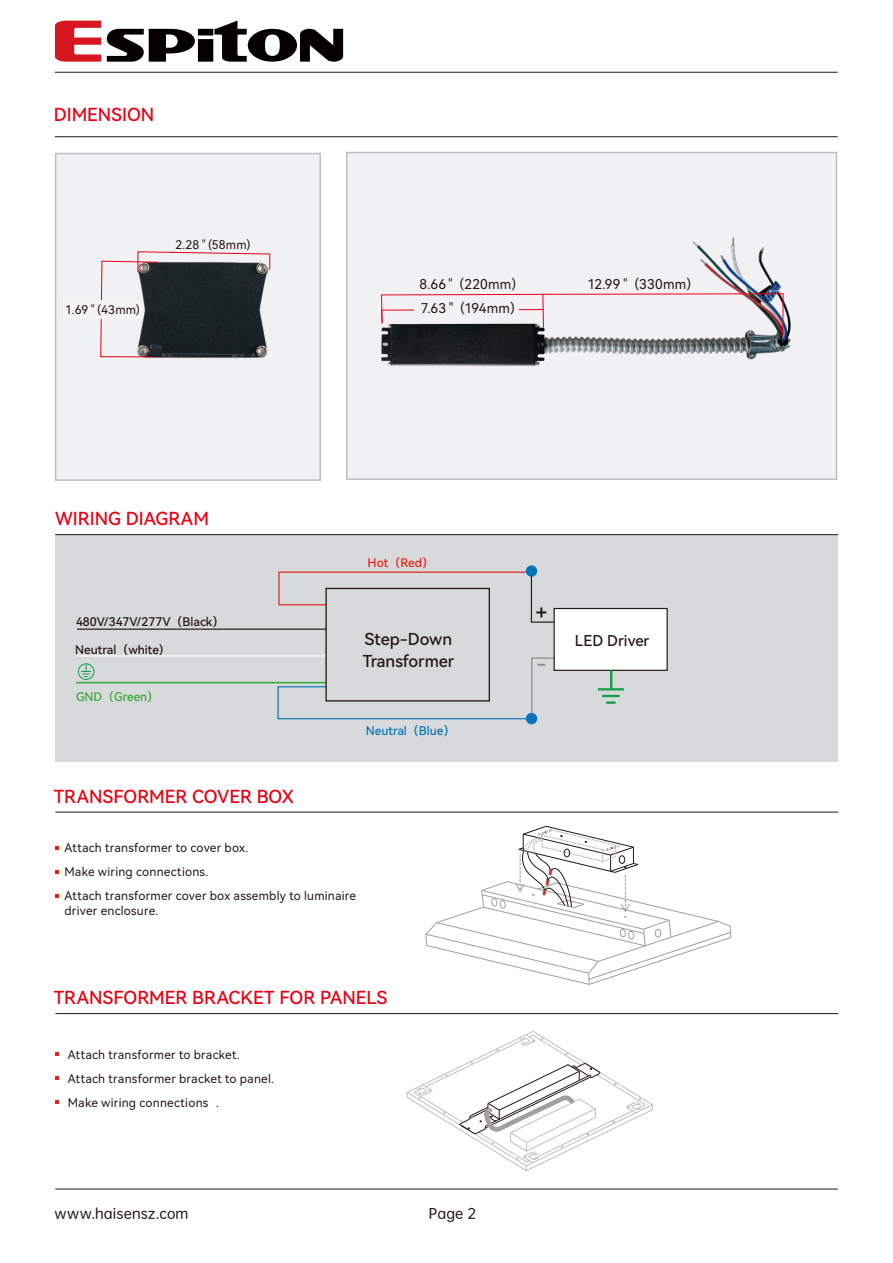
<style>
.page{position:relative;width:893px;height:1263px;background:#fff}
.page>*{position:absolute;margin:0;border:0;box-sizing:border-box;transform-origin:0 0}
.t1{font:20.85px "Harmony OS Sans SC Medium";color:#221815}
.t2{font:20.85px "Harmony OS Sans SC Medium";color:#898989}
.t3{font:18px "Harmony OS Sans SC Medium";color:#e60012}
.t4{font:16.5px/22.8px "Harmony OS Sans SC Medium";color:#221815}
.t5{font:15px "Harmony OS Sans SC Medium";color:#221815}
.t6{font:13.5px "Harmony OS Sans SC";letter-spacing:.01em;color:#221815}
.t7{font:13.5px "OPPO Sans M";letter-spacing:.01em;color:#221815}
.t8{font:12px/24px "Harmony OS Sans SC";letter-spacing:.02em;color:#221815}
.t9{font:12px "Harmony OS Sans SC Medium";color:#221815}
.t10{font:12px "Harmony OS Sans SC Medium";color:#0674bb}
.t11{font:12px "Harmony OS Sans SC Medium";color:#37aa37}
.t12{font:12px "Harmony OS Sans SC Medium";color:#e2201a}
</style>
<div class="page">
<div style="left:346px;top:152px;width:491px;height:328px;background:#f1f1f3;border:2px solid #bdbebe"></div>
<img style="left:381px;top:238px;width:410px;height:128px">
<div style="left:55px;top:153px;width:266px;height:328px;border:2px solid #bdbebe"></div>
<hr style="left:55px;top:136px;width:783px;height:1px;background:#221815">
<hr style="left:55px;top:812px;width:783px;height:1px;background:#221815">
<hr style="left:55px;top:1013px;width:783px;height:1px;background:#221815">
<svg style="left:55px;top:21px;width:46px;height:41px"></svg>
<svg style="left:107px;top:21px;width:236px;height:41px"></svg>
<hr style="left:55px;top:72px;width:783px;height:1px;background:#221815">
<hr style="left:55px;top:1188px;width:783px;height:1px;background:#221815">
<svg style="left:381px;top:293px;width:403px;height:46px"></svg>
<div style="left:63px;top:300px;width:79px;height:19px;background:#f5f4f4"></div>
<div style="left:414px;top:302px;width:105px;height:13px;background:#f1f1f3"></div>
<svg style="left:100px;top:251px;width:171px;height:107px"></svg>
<svg style="left:55px;top:846px;width:4px;height:4px"></svg>
<svg style="left:55px;top:870px;width:4px;height:4px"></svg>
<svg style="left:55px;top:894px;width:4px;height:4px"></svg>
<svg style="left:425px;top:826px;width:306px;height:159px"></svg>
<svg style="left:55px;top:1052px;width:4px;height:4px"></svg>
<svg style="left:55px;top:1076px;width:4px;height:4px"></svg>
<svg style="left:55px;top:1100px;width:4px;height:4px"></svg>
<svg style="left:407px;top:1031px;width:246px;height:140px"></svg>
<div style="left:55px;top:534px;width:783px;height:228px;background:#d8d9da"></div>
<svg style="left:278px;top:571px;width:277px;height:52px"></svg>
<hr style="left:77px;top:628px;width:249px;height:2px;background:#221815">
<hr style="left:77px;top:655px;width:249px;height:1px;background:#fff">
<svg style="left:277px;top:657px;width:277px;height:63px"></svg>
<div style="left:554px;top:608px;width:114px;height:63px;background:#fff;border:1px solid #221815"></div>
<svg style="left:610px;top:670px;width:2px;height:18px"></svg>
<hr style="left:598px;top:688px;width:26px;height:2px;background:#169e49">
<svg style="left:602px;top:695px;width:18px;height:9px"></svg>
<div style="left:526px;top:565px;width:11px;height:12px;background:#0674bb;border-radius:50%"></div>
<div style="left:526px;top:713px;width:11px;height:11px;background:#0674bb;border-radius:50%"></div>
<hr style="left:76px;top:682px;width:250px;height:1px;background:#37aa37">
<svg style="left:81px;top:665px;width:10px;height:12px"></svg>
<div style="left:78px;top:663px;width:16px;height:17px;border:1px solid #169e49;border-radius:50%"></div>
<div style="left:325px;top:588px;width:165px;height:113px;border:1px solid #221815"></div>
<hr style="left:55px;top:534px;width:783px;height:1px;background:#221815">
<h2 class="t3" style="left:54px;top:102px;width:102px">DIMENSION</h2>
<p class="t8" style="left:65px;top:297px;width:76px">1.69＂(43mm)</p>
<p class="t8" style="left:175px;top:233px;width:77px">2.28＂(58mm)</p>
<p class="t6" style="left:419px;top:275px;width:106px">8.66＂（220mm）</p>
<p class="t6" style="left:587px;top:275px;width:113px">12.99＂（330mm）</p>
<p class="t6" style="left:421px;top:299px;width:104px">7.63＂（194mm）</p>
<h2 class="t3" style="left:55px;top:506px;width:155px">WIRING DIAGRAM</h2>
<p class="t9" style="left:76px;top:613px;width:150px">480V/347V/277V（Black）</p>
<p class="t9" style="left:75px;top:641px;width:90px">Neutral（white)</p>
<p class="t11" style="left:76px;top:688px;width:85px">GND（Green）</p>
<h2 class="t3" style="left:54px;top:783px;width:242px">TRANSFORMER COVER BOX</h2>
<p class="t12" style="left:368px;top:555px;width:68px">Hot（Red）</p>
<h1 class="t1" style="left:536px;top:597px;width:14px">+</h1>
<h3 class="t4" style="left:363px;top:627px;width:93px">Step-Down<br>Transformer</h3>
<p class="t5" style="left:575px;top:630px;width:76px">LED Driver</p>
<h1 class="t2" style="left:537px;top:649px;width:12px">-</h1>
<p class="t10" style="left:366px;top:722px;width:91px">Neutral（Blue）</p>
<p class="t8" style="left:64px;top:835px;width:293px">Attach transformer to cover box.<br>Make wiring connections.<br>Attach transformer cover box assembly to luminaire</p>
<p class="t8" style="left:64px;top:898px;width:95px">driver enclosure.</p>
<h2 class="t3" style="left:54px;top:985px;width:335px">TRANSFORMER BRACKET FOR PANELS</h2>
<p class="t8" style="left:68px;top:1042px;width:208px">Attach transformer to bracket.<br>Attach transformer bracket to panel.<br>Make wiring connections .</p>
<p class="t7" style="left:55px;top:1202px;width:135px">www.haisensz.com</p>
<p class="t7" style="left:429px;top:1202px;width:49px">Page 2</p>
</div>
